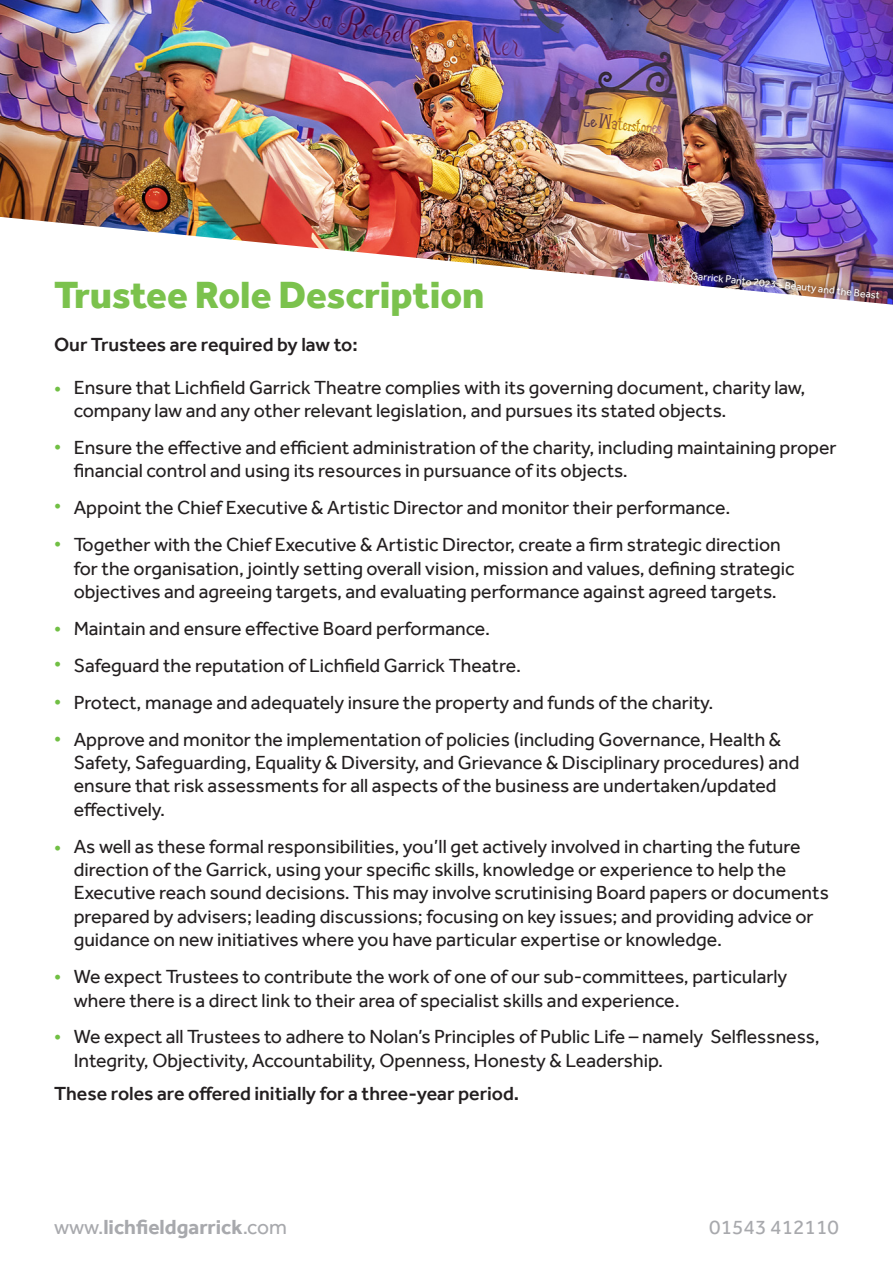
<style>
.page{position:relative;width:893px;height:1263px;background:#fff}
.page>*{position:absolute;margin:0;border:0;box-sizing:border-box;transform-origin:0 0}
.t1{font:800 39px "Effra";color:#7bc24d}
.t2{font:700 21px "Effra";color:#a8a9ad}
.t3{font:21px "Effra";color:#a8a9ad}
.t4{font:19.5px/23.4px "Effra";color:#231f20}
.t5{font:500 19.5px "Effra";color:#231f20}
.t6{font:19.5px "Effra";color:#71bf44}
.t7{font:10.5px "Effra";color:#fff}
.s1{font-weight:400}
</style>
<div class="page">
<img style="left:0;top:0;width:893px;height:305px">
<div style="left:687px;top:268px;width:197px;height:35px;background:#231f20;opacity:.75"></div>
<p class="t1" style="left:54px;top:271px;width:432px">Trustee Role Description</p>
<p class="t7" style="left:691px;top:269px;width:192px;rotate:6deg">Garrick Panto 2023 - Beauty and the Beast</p>
<p class="t5" style="left:54px;top:333px;width:305px">Our Trustees are required by law to:</p>
<p class="t6" style="left:54px;top:375px;width:9px">•</p>
<p class="t6" style="left:54px;top:434px;width:9px">•</p>
<p class="t6" style="left:54px;top:493px;width:9px">•</p>
<p class="t6" style="left:54px;top:531px;width:9px">•</p>
<p class="t6" style="left:54px;top:615px;width:9px">•</p>
<p class="t6" style="left:54px;top:651px;width:9px">•</p>
<p class="t6" style="left:54px;top:689px;width:9px">•</p>
<p class="t6" style="left:54px;top:726px;width:9px">•</p>
<p class="t6" style="left:54px;top:835px;width:9px">•</p>
<p class="t6" style="left:54px;top:964px;width:9px">•</p>
<p class="t6" style="left:54px;top:1024px;width:9px">•</p>
<p class="t4" style="left:74px;top:375px;width:733px">Ensure that Lichfield Garrick Theatre complies with its governing document, charity law, company law and any other relevant legislation, and pursues its stated objects.</p>
<p class="t4" style="left:74px;top:435px;width:764px">Ensure the effective and efficient administration of the charity, including maintaining proper financial control and using its resources in pursuance of its objects.</p>
<p class="t4" style="left:74px;top:496px;width:658px">Appoint the Chief Executive &amp; Artistic Director and monitor their performance.</p>
<p class="t4" style="left:74px;top:533px;width:723px">Together with the Chief Executive &amp; Artistic Director, create a firm strategic direction for the organisation, jointly setting overall vision, mission and values, defining strategic objectives and agreeing targets, and evaluating performance against agreed targets.</p>
<p class="t4" style="left:74px;top:616px;width:418px">Maintain and ensure effective Board performance.</p>
<p class="t4" style="left:74px;top:653px;width:449px">Safeguard the reputation of Lichfield Garrick Theatre.</p>
<p class="t4" style="left:74px;top:690px;width:641px">Protect, manage and adequately insure the property and funds of the charity.</p>
<p class="t4" style="left:74px;top:727px;width:727px">Approve and monitor the implementation of policies (including Governance, Health &amp; Safety, Safeguarding, Equality &amp; Diversity, and Grievance &amp; Disciplinary procedures) and ensure that risk assessments for all aspects of the business are undertaken/updated effectively.</p>
<p class="t4" style="left:74px;top:834px;width:757px">As well as these formal responsibilities, you’ll get actively involved in charting the future direction of the Garrick, using your specific skills, knowledge or experience to help the Executive reach sound decisions. This may involve scrutinising Board papers or documents prepared by advisers; leading discussions; focusing on key issues; and providing advice or guidance on new initiatives where you have particular expertise or knowledge.</p>
<p class="t4" style="left:74px;top:965px;width:715px">We expect Trustees to contribute the work of one of our sub-committees, particularly where there is a direct link to their area of specialist skills and experience.</p>
<p class="t4" style="left:74px;top:1025px;width:747px">We expect all Trustees to adhere to Nolan’s Principles of Public Life – namely Selflessness,<br>Integrity, Objectivity, Accountability, Openness, Honesty &amp; Leadership.</p>
<p class="t5" style="left:54px;top:1082px;width:467px">These roles are offered initially for a three-year period.</p>
<p class="t2" style="left:54px;top:1214px;width:234px"><span class="s1">www.</span>lichfieldgarrick<span class="s1">.com</span></p>
<p class="t3" style="left:709px;top:1214px;width:131px">01543 412110</p>
</div>
